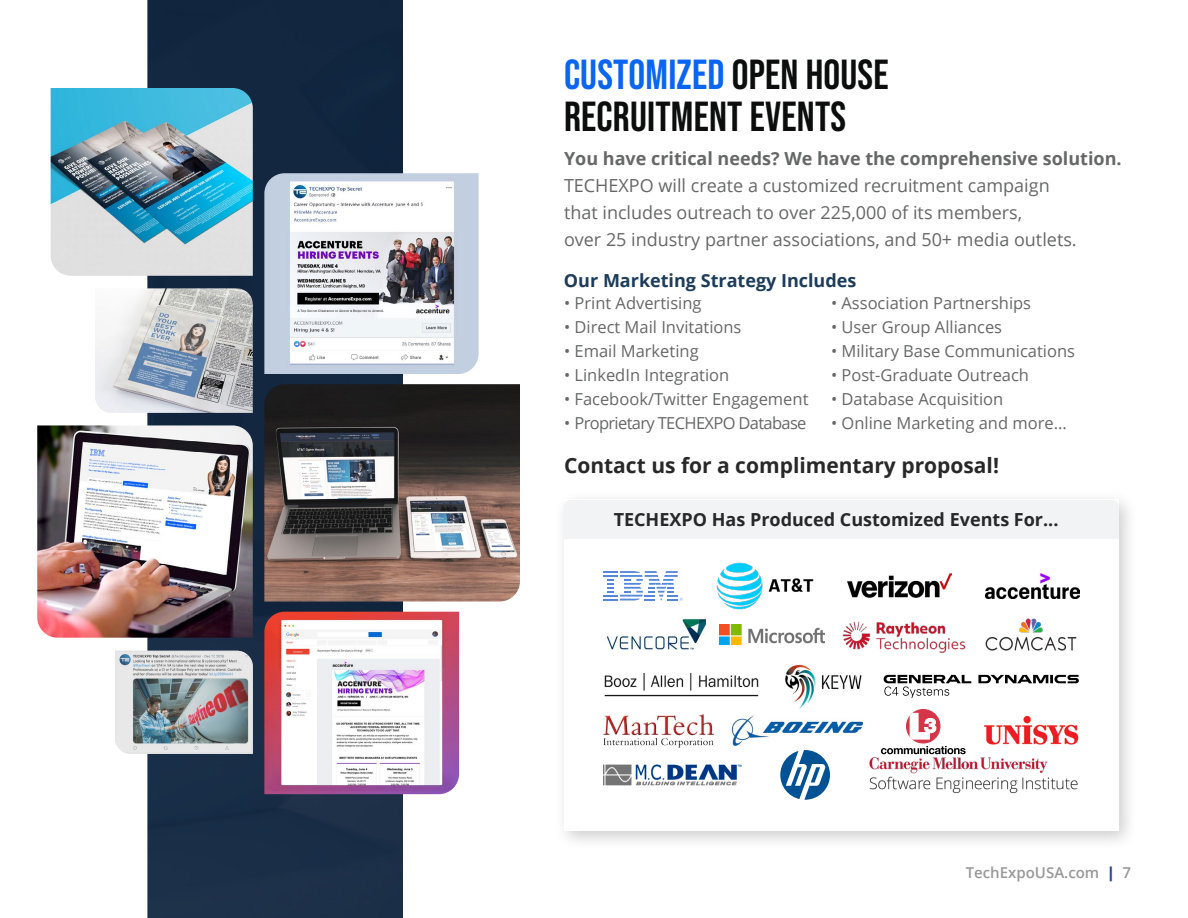
<style>
.page{position:relative;width:1188px;height:918px;background:#fff}
.page>*{position:absolute;margin:0;border:0;box-sizing:border-box;transform-origin:0 0}
.t1{font:42px/42px "Bebas Neue";letter-spacing:.005em;color:#0c0e0e}
.t2{font:700 21px "Open Sans";color:#292829}
.t3{font:18px/27px "Open Sans";color:#666767}
.t4{font:700 18px "Open Sans";color:#666767}
.t5{font:700 18px "Open Sans";color:#292829}
.t6{font:700 18px "Open Sans";color:#1d3c5a}
.t7{font:16.5px "Open Sans";color:#666767}
.t8{font:16.5px "Open Sans";letter-spacing:-.04em;color:#666767}
.t9{font:600 15px "Open Sans";color:#989899}
.s1{color:#0a65f2}
.s2{font-weight:800;color:#214389}
</style>
<div class="page">
<img style="left:148px;top:0;width:255px;height:918px">
<img style="left:37px;top:425px;width:216px;height:213px">
<img style="left:51px;top:88px;width:202px;height:188px">
<img style="left:264px;top:384px;width:256px;height:218px">
<img style="left:264px;top:612px;width:195px;height:182px">
<img style="left:264px;top:173px;width:215px;height:201px">
<img style="left:116px;top:651px;width:137px;height:103px">
<img style="left:95px;top:288px;width:158px;height:125px">
<div style="left:553px;top:490px;width:586px;height:361px;background:#000;opacity:.2"></div>
<div style="left:564px;top:500px;width:555px;height:331px;background:#fff"></div>
<div style="left:564px;top:500px;width:555px;height:39px;background:#f1f3f4"></div>
<img style="left:604px;top:673px;width:155px;height:24px">
<img style="left:984px;top:716px;width:94px;height:29px">
<img style="left:731px;top:715px;width:132px;height:32px">
<img style="left:719px;top:625px;width:106px;height:19px">
<svg style="left:881px;top:746px;width:85px;height:8px"></svg>
<svg style="left:907px;top:710px;width:33px;height:33px"></svg>
<div style="left:907px;top:710px;width:33px;height:33px;border:1px solid #d53647;border-radius:50%"></div>
<svg style="left:910px;top:713px;width:26px;height:26px"></svg>
<svg style="left:780px;top:750px;width:50px;height:50px"></svg>
<img style="left:869px;top:757px;width:209px;height:36px">
<img style="left:985px;top:573px;width:95px;height:25px">
<img style="left:847px;top:574px;width:105px;height:24px">
<img style="left:716px;top:562px;width:98px;height:48px">
<svg style="left:603px;top:571px;width:80px;height:30px"></svg>
<svg style="left:884px;top:675px;width:195px;height:23px"></svg>
<img style="left:785px;top:664px;width:77px;height:45px">
<img style="left:603px;top:714px;width:110px;height:34px">
<img style="left:606px;top:618px;width:99px;height:32px">
<img style="left:603px;top:764px;width:139px;height:22px">
<img style="left:842px;top:621px;width:124px;height:32px">
<img style="left:985px;top:618px;width:92px;height:33px">
<h1 class="t1" style="left:564px;top:53px;width:326px"><span class="s1">CUSTOMIZED</span> OPEN HOUSE<br>RECRUITMENT EVENTS</h1>
<p class="t4" style="left:564px;top:146px;width:559px">You have critical needs? We have the comprehensive solution.</p>
<p class="t3" style="left:564px;top:172px;width:514px">TECHEXPO will create a customized recruitment campaign that includes outreach to over 225,000 of its members,<br>over 25 industry partner associations, and 50+ media outlets.</p>
<p class="t6" style="left:564px;top:267px;width:294px">Our Marketing Strategy Includes</p>
<p class="t7" style="left:564px;top:292px;width:139px">• Print Advertising</p>
<p class="t7" style="left:564px;top:316px;width:179px">• Direct Mail Invitations</p>
<p class="t7" style="left:564px;top:340px;width:136px">• Email Marketing</p>
<p class="t7" style="left:564px;top:364px;width:167px">• LinkedIn Integration</p>
<p class="t7" style="left:564px;top:388px;width:246px">• Facebook/Twitter Engagement</p>
<p class="t8" style="left:564px;top:412px;width:244px">• Proprietary TECHEXPO Database</p>
<p class="t7" style="left:831px;top:292px;width:202px">• Association Partnerships</p>
<p class="t7" style="left:831px;top:316px;width:173px">• User Group Alliances</p>
<p class="t7" style="left:831px;top:340px;width:246px">• Military Base Communications</p>
<p class="t7" style="left:831px;top:364px;width:200px">• Post-Graduate Outreach</p>
<p class="t7" style="left:831px;top:388px;width:174px">• Database Acquisition</p>
<p class="t7" style="left:831px;top:412px;width:237px">• Online Marketing and more...</p>
<p class="t2" style="left:564px;top:450px;width:437px">Contact us for a complimentary proposal!</p>
<p class="t5" style="left:614px;top:507px;width:446px">TECHEXPO Has Produced Customized Events For...</p>
<p class="t9" style="left:966px;top:863px;width:167px">TechExpoUSA.com <span class="s2">|</span> 7</p>
</div>
